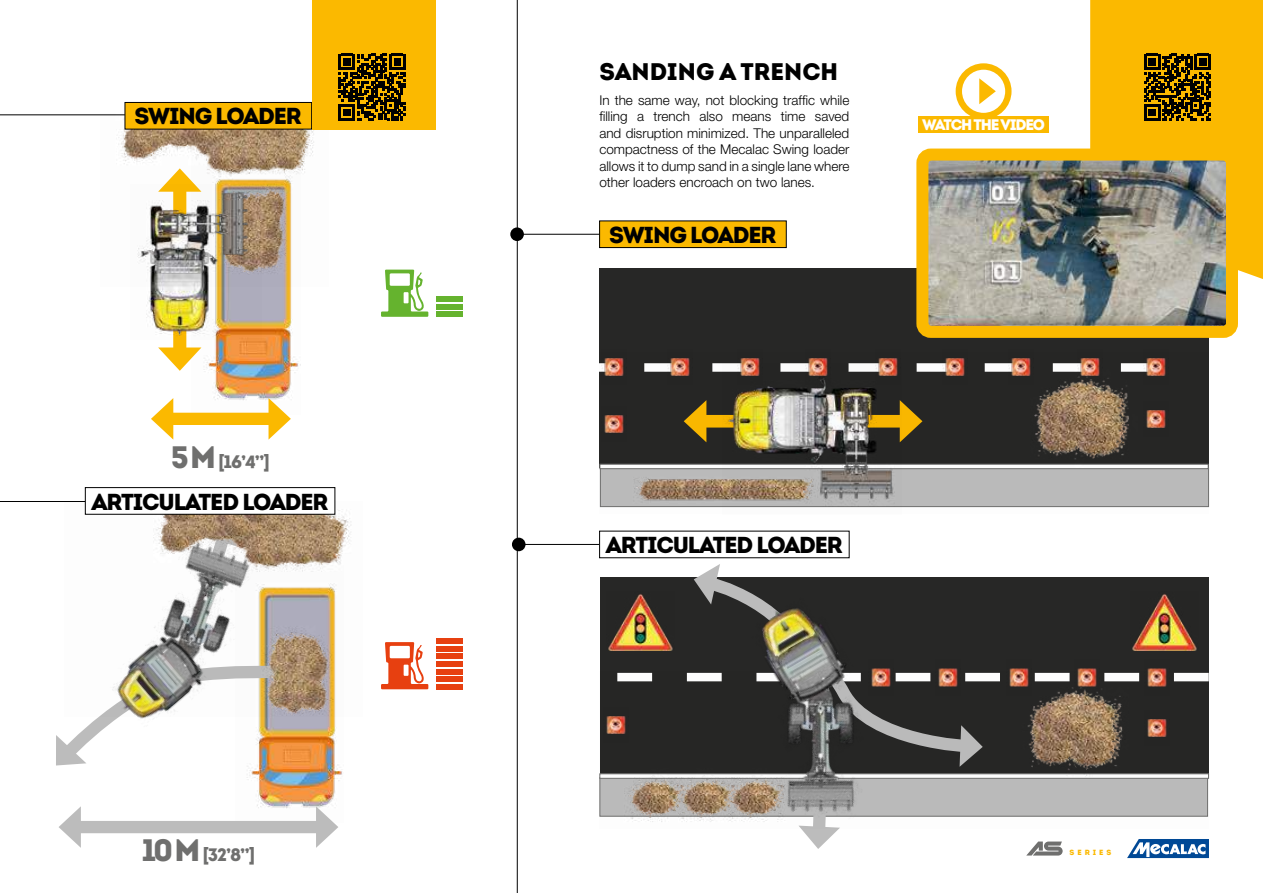
<style>
.page{position:relative;width:1263px;height:893px;background:#fff}
.page>*{position:absolute;margin:0;border:0;box-sizing:border-box;transform-origin:0 0}
.t1{font:900 24px "Intro";color:#000}
.t2{font:900 23.1px "Intro";letter-spacing:-.05em;color:#000}
.t3{font:900 18px "Intro";color:#6f6f6e}
.t4{font:900 15.3px "Intro";letter-spacing:-.075em;color:#fff}
.t5{font:300 13.5px/16.5px "Helvetica Neue LT Pro";color:#000;text-align:justify}
.t6{font:900 7.5px "Intro";letter-spacing:.4em;color:#fbb900}
.s1{font-size:31.05px}
</style>
<div class="page">
<div style="left:600px;top:268px;width:609px;height:200px;background:#272726"></div>
<img style="left:599px;top:353px;width:610px;height:155px">
<img style="left:192px;top:287px;width:106px;height:126px">
<img style="left:100px;top:113px;width:228px;height:174px">
<div style="left:173px;top:183px;width:13px;height:174px;background:#fbb900"></div>
<svg style="left:158px;top:168px;width:43px;height:16px"></svg>
<svg style="left:158px;top:347px;width:43px;height:24px"></svg>
<div style="left:164px;top:413px;width:113px;height:12px;background:#fbb900"></div>
<svg style="left:269px;top:398px;width:22px;height:41px"></svg>
<svg style="left:151px;top:398px;width:22px;height:42px"></svg>
<img style="left:130px;top:184px;width:132px;height:156px">
<img style="left:247px;top:716px;width:95px;height:93px">
<svg style="left:56px;top:735px;width:241px;height:33px"></svg>
<div style="left:72px;top:821px;width:253px;height:12px;background:#bcbcbc"></div>
<svg style="left:316px;top:806px;width:22px;height:42px"></svg>
<svg style="left:59px;top:806px;width:22px;height:42px"></svg>
<img style="left:65px;top:716px;width:237px;height:26px">
<img style="left:84px;top:502px;width:267px;height:214px">
<img style="left:606px;top:591px;width:11px;height:59px">
<img style="left:599px;top:671px;width:18px;height:146px">
<div style="left:85px;top:488px;width:250px;height:26px;background:#fff"></div>
<div style="left:85px;top:487px;width:250px;height:27px;border:1px solid #000"></div>
<hr style="left:0;top:501px;width:85px;height:1px;background:#000">
<div style="left:125px;top:102px;width:187px;height:27px;background:#fbb900"></div>
<div style="left:125px;top:102px;width:187px;height:27px;border:1px solid #000"></div>
<hr style="left:0;top:115px;width:125px;height:1px;background:#000">
<hr style="left:517px;top:0;width:1px;height:893px;background:#000">
<div style="left:600px;top:221px;width:186px;height:27px;background:#fbb900"></div>
<div style="left:599px;top:221px;width:187px;height:27px;border:1px solid #000"></div>
<div style="left:510px;top:227px;width:14px;height:14px;background:#000;border-radius:50%"></div>
<hr style="left:521px;top:234px;width:78px;height:1px;background:#000">
<svg style="left:381px;top:270px;width:47px;height:47px"></svg>
<svg style="left:381px;top:642px;width:47px;height:47px"></svg>
<div style="left:437px;top:311px;width:26px;height:6px;background:#65b32e"></div>
<div style="left:437px;top:684px;width:26px;height:5px;background:#e74010"></div>
<div style="left:437px;top:304px;width:26px;height:5px;background:#65b32e"></div>
<div style="left:437px;top:676px;width:26px;height:6px;background:#e74010"></div>
<div style="left:437px;top:296px;width:26px;height:6px;background:#65b32e"></div>
<div style="left:437px;top:669px;width:26px;height:5px;background:#e74010"></div>
<div style="left:437px;top:661px;width:26px;height:6px;background:#e74010"></div>
<div style="left:437px;top:654px;width:26px;height:5px;background:#e74010"></div>
<div style="left:437px;top:646px;width:26px;height:5px;background:#e74010"></div>
<div style="left:437px;top:639px;width:26px;height:5px;background:#e74010"></div>
<div style="left:312px;top:0;width:124px;height:129px;background:#fbb900"></div>
<svg style="left:339px;top:54px;width:66px;height:66px"></svg>
<div style="left:1090px;top:0;width:173px;height:279px;background:#fbb900"></div>
<svg style="left:1144px;top:54px;width:67px;height:66px;background:#594100"></svg>
<img style="left:929px;top:162px;width:296px;height:163px">
<div style="left:916px;top:149px;width:322px;height:189px;border:12px solid #fbb900;border-radius:9px"></div>
<div style="left:956px;top:63px;width:55px;height:56px;border:6px solid #fbb900;border-radius:50%"></div>
<svg style="left:979px;top:78px;width:17px;height:26px"></svg>
<div style="left:918px;top:116px;width:131px;height:17px;background:#fbb900"></div>
<div style="left:512px;top:538px;width:13px;height:13px;background:#000;border-radius:50%"></div>
<hr style="left:514px;top:544px;width:88px;height:1px;background:#000">
<div style="left:600px;top:531px;width:249px;height:27px;background:#fff"></div>
<svg style="left:617px;top:564px;width:592px;height:294px"></svg>
<h2 class="t2" style="left:135px;top:101px;width:169px">SWING LOADER</h2>
<h3 class="t3" style="left:171px;top:450px;width:101px"><span class="s1">5 M</span> [16’4”]</h3>
<h2 class="t2" style="left:92px;top:486px;width:239px">ARTICULATED LOADER</h2>
<h3 class="t3" style="left:141px;top:843px;width:115px"><span class="s1">10 M</span> [32’8”]</h3>
<h1 class="t1" style="left:599px;top:56px;width:240px">SANDING A TRENCH</h1>
<p class="t5" style="left:599px;top:91px;width:251px">In the same way, not blocking traffic while filling a trench also means time saved and disruption minimized. The unparalleled compactness of the Mecalac Swing loader allows it to dump sand in a single lane where other loaders encroach on two lanes.</p>
<h2 class="t2" style="left:609px;top:220px;width:169px">SWING LOADER</h2>
<p class="t4" style="left:922px;top:115px;width:125px">WATCH THE VIDEO</p>
<h2 class="t2" style="left:606px;top:530px;width:239px">ARTICULATED LOADER</h2>
<p class="t6" style="left:1069px;top:847px;width:43px">SERIES</p>
</div>
